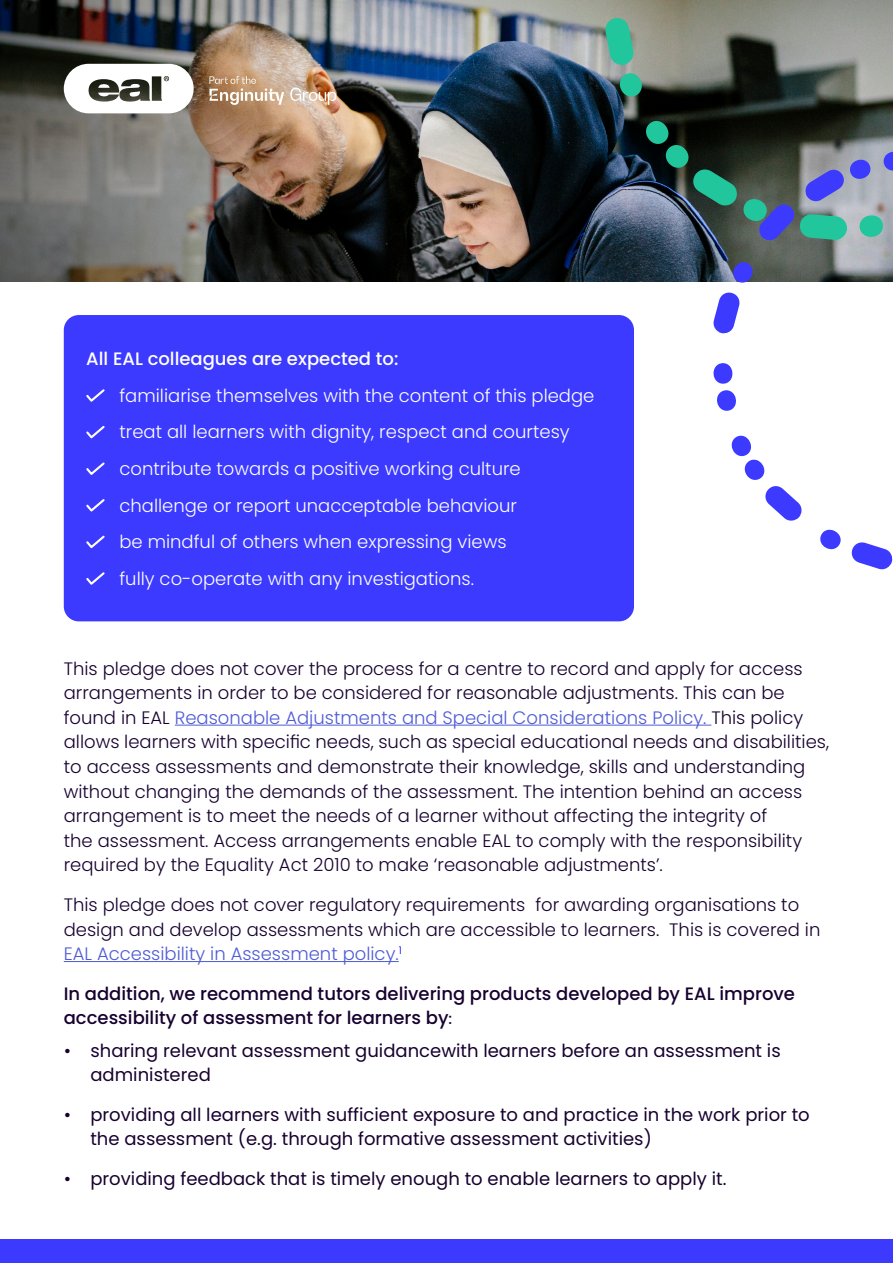
<style>
.page{position:relative;width:893px;height:1263px;background:#fff}
.page>*{position:absolute;margin:0;border:0;box-sizing:border-box;transform-origin:0 0}
.t1{font:300 18px/24.6px "Poppins";color:#17002f}
.t2{font:18px/24.6px "Poppins";color:#17002f}
.t3{font:300 18px "Poppins";color:#fff}
.t4{font:500 18px/24.6px "Poppins";color:#17002f}
.t5{font:500 18px "Poppins";color:#fff}
.s1{color:#4f5cd6}
.s2{font-size:15px}
</style>
<div class="page">
<img style="left:648px;top:0;width:245px;height:282px">
<img style="left:0;top:0;width:648px;height:282px">
<svg style="left:64px;top:64px;width:130px;height:49px"></svg>
<svg style="left:209px;top:76px;width:75px;height:29px;background:#c9a98c"></svg>
<svg style="left:290px;top:88px;width:46px;height:17px"></svg>
<div style="left:64px;top:315px;width:570px;height:306px;background:#3c3aff;border-radius:15px"></div>
<svg style="left:86px;top:389px;width:19px;height:13px"></svg>
<svg style="left:86px;top:426px;width:19px;height:13px"></svg>
<svg style="left:86px;top:462px;width:19px;height:13px"></svg>
<svg style="left:86px;top:499px;width:19px;height:13px"></svg>
<svg style="left:86px;top:535px;width:19px;height:14px"></svg>
<svg style="left:86px;top:572px;width:19px;height:13px"></svg>
<hr style="left:175px;top:725px;width:536px;height:1px;background:#4f5cd6">
<hr style="left:64px;top:961px;width:335px;height:1px;background:#4f5cd6">
<svg style="left:619px;top:73px;width:23px;height:24px"></svg>
<svg style="left:604px;top:17px;width:31px;height:49px;background:#4cb89a"></svg>
<svg style="left:820px;top:529px;width:21px;height:20px"></svg>
<svg style="left:717px;top:390px;width:19px;height:21px"></svg>
<svg style="left:713px;top:363px;width:19px;height:21px"></svg>
<svg style="left:733px;top:262px;width:20px;height:21px"></svg>
<svg style="left:851px;top:542px;width:42px;height:28px"></svg>
<svg style="left:731px;top:435px;width:71px;height:86px"></svg>
<svg style="left:713px;top:292px;width:27px;height:42px"></svg>
<svg style="left:646px;top:121px;width:247px;height:121px;background:#4a636b"></svg>
<div style="left:0;top:1239px;width:893px;height:24px;background:#3c3aff"></div>
<p class="t5" style="left:86px;top:348px;width:314px">All EAL colleagues are expected to:</p>
<p class="t3" style="left:119px;top:385px;width:477px">familiarise themselves with the content of this pledge</p>
<p class="t3" style="left:119px;top:422px;width:452px">treat all learners with dignity, respect and courtesy</p>
<p class="t3" style="left:119px;top:458px;width:403px">contribute towards a positive working culture</p>
<p class="t3" style="left:119px;top:495px;width:399px">challenge or report unacceptable behaviour</p>
<p class="t3" style="left:119px;top:531px;width:389px">be mindful of others when expressing views</p>
<p class="t3" style="left:119px;top:568px;width:356px">fully co-operate with any investigations.</p>
<p class="t1" style="left:64px;top:656px;width:767px">This pledge does not cover the process for a centre to record and apply for access arrangements in order to be considered for reasonable adjustments. This can be found in EAL <span class="s1">Reasonable Adjustments and Special Considerations Policy.</span> This policy allows learners with specific needs, such as special educational needs and disabilities, to access assessments and demonstrate their knowledge, skills and understanding without changing the demands of the assessment. The intention behind an access arrangement is to meet the needs of a learner without affecting the integrity of<br>the assessment. Access arrangements enable EAL to comply with the responsibility required by the Equality Act 2010 to make ‘reasonable adjustments’.</p>
<p class="t1" style="left:64px;top:892px;width:758px">This pledge does not cover regulatory requirements for awarding organisations to design and develop assessments which are accessible to learners. This is covered in<br><span class="s1">EAL Accessibility in Assessment policy.</span><sup>1</sup></p>
<p class="t4" style="left:64px;top:981px;width:733px">In addition, we recommend tutors delivering products developed by EAL improve accessibility of assessment for learners by<span class="s2">:</span></p>
<p class="t2" style="left:90px;top:1038px;width:692px;text-indent:-27px">• sharing relevant assessment guidancewith learners before an assessment is administered</p>
<p class="t2" style="left:90px;top:1102px;width:721px;text-indent:-27px">• providing all learners with sufficient exposure to and practice in the work prior to the assessment (e.g. through formative assessment activities)</p>
<p class="t2" style="left:64px;top:1166px;width:664px">• providing feedback that is timely enough to enable learners to apply it.</p>
</div>
